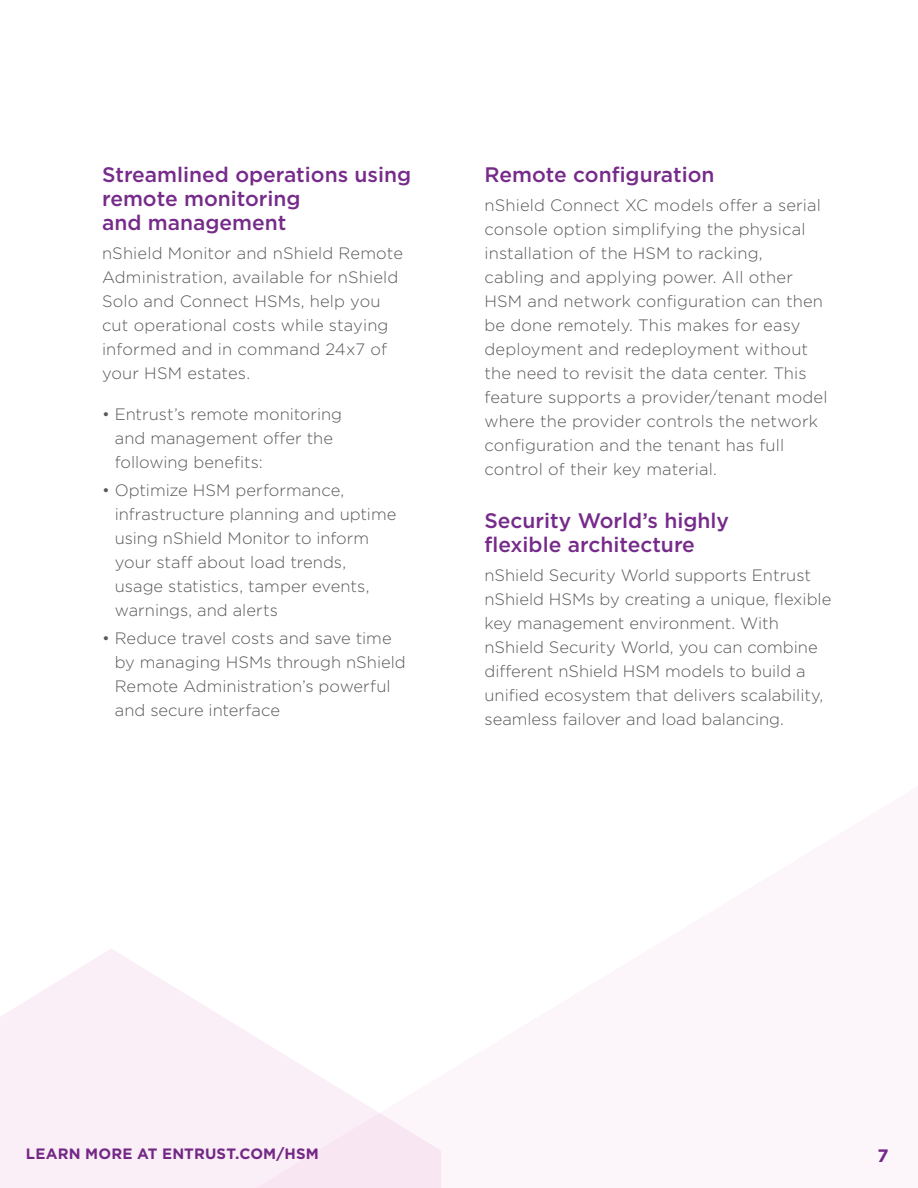
<style>
.page{position:relative;width:918px;height:1188px;background:#fff}
.page>*{position:absolute;margin:0;border:0;box-sizing:border-box;transform-origin:0 0}
.t1{font:500 21px/24px "Gotham";color:#762b8a}
.t2{font:700 18px "Gotham";color:#762b8a}
.t3{font:300 16.5px/24px "Gotham";letter-spacing:.005em;color:#58595b}
.t4{font:700 15px "Gotham";letter-spacing:.015em;color:#762b8a}
</style>
<div class="page">
<svg style="left:0;top:949px;width:441px;height:239px;fill:#fbeff7"></svg>
<p class="t1" style="left:102px;top:163px;width:311px">Streamlined operations using remote monitoring<br>and management</p>
<p class="t3" style="left:102px;top:240px;width:303px">nShield Monitor and nShield Remote<br>Administration, available for nShield<br>Solo and Connect HSMs, help you cut operational costs while staying informed and in command 24x7 of your HSM estates.</p>
<p class="t3" style="left:115px;top:401px;width:229px;text-indent:-13px">• Entrust’s remote monitoring and management offer the following benefits:</p>
<p class="t3" style="left:115px;top:478px;width:283px;text-indent:-13px">• Optimize HSM performance, infrastructure planning and uptime using nShield Monitor to inform your staff about load trends, usage statistics, tamper events, warnings, and alerts</p>
<p class="t3" style="left:115px;top:626px;width:292px;text-indent:-13px">• Reduce travel costs and save time by managing HSMs through nShield<br>Remote Administration’s powerful and secure interface</p>
<p class="t1" style="left:485px;top:163px;width:232px">Remote configuration</p>
<p class="t3" style="left:485px;top:192px;width:344px">nShield Connect XC models offer a serial console option simplifying the physical installation of the HSM to racking,<br>cabling and applying power. All other HSM and network configuration can then be done remotely. This makes for easy deployment and redeployment without the need to revisit the data center. This feature supports a provider/tenant model where the provider controls the network configuration and the tenant has full control of their key material.</p>
<p class="t1" style="left:485px;top:509px;width:246px">Security World’s highly flexible architecture</p>
<p class="t3" style="left:485px;top:562px;width:348px">nShield Security World supports Entrust nShield HSMs by creating a unique, flexible key management environment. With nShield Security World, you can combine different nShield HSM models to build a unified ecosystem that delivers scalability, seamless failover and load balancing.</p>
<p class="t4" style="left:26px;top:1144px;width:294px">LEARN MORE AT ENTRUST.COM/HSM</p>
<p class="t2" style="left:878px;top:1144px;width:13px">7</p>
</div>
